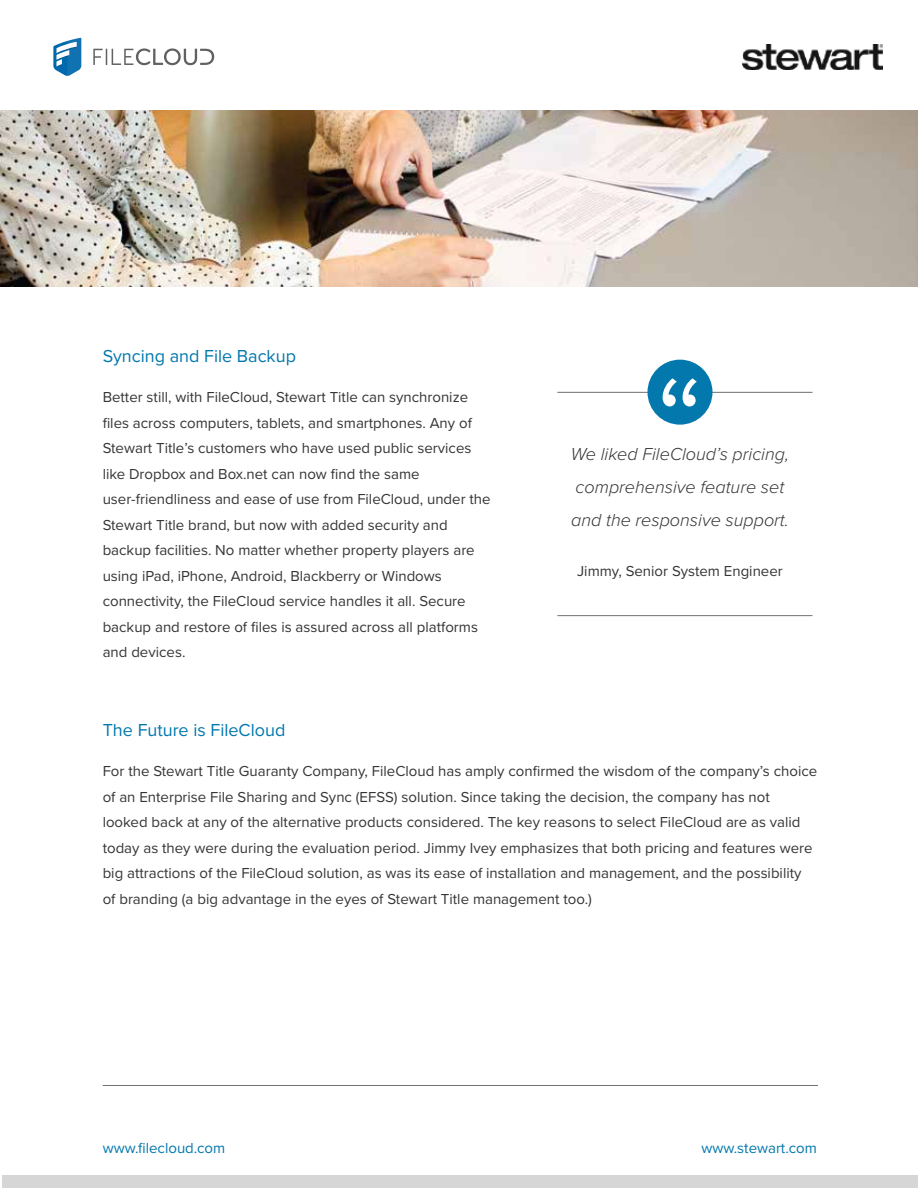
<style>
.page{position:relative;width:918px;height:1188px;background:#fff}
.page>*{position:absolute;margin:0;border:0;box-sizing:border-box;transform-origin:0 0}
.t1{font:italic 300 18px/33px "Proxima Nova";color:#353535}
.t2{font:18px "Proxima Nova";color:#0378ad}
.t3{font:15px/25.5px "Proxima Nova";color:#353535}
.t4{font:15px "Proxima Nova";color:#0378ad}
</style>
<div class="page">
<hr style="left:557px;top:615px;width:256px;height:1px;background:#707071">
<hr style="left:103px;top:1085px;width:715px;height:1px;background:#707071">
<hr style="left:557px;top:392px;width:256px;height:1px;background:#707071">
<div style="left:648px;top:360px;width:64px;height:65px;background:#0378ad;border-radius:50%"></div>
<svg style="left:663px;top:378px;width:34px;height:28px"></svg>
<div style="left:2px;top:1176px;width:916px;height:12px;background:#d6d6d6"></div>
<svg style="left:53px;top:38px;width:28px;height:38px"></svg>
<svg style="left:93px;top:48px;width:121px;height:17px"></svg>
<img style="left:743px;top:44px;width:140px;height:25px">
<img style="left:0;top:110px;width:917px;height:176px">
<p class="t2" style="left:103px;top:343px;width:195px">Syncing and File Backup</p>
<p class="t3" style="left:103px;top:384px;width:389px">Better still, with FileCloud, Stewart Title can synchronize files across computers, tablets, and smartphones. Any of Stewart Title’s customers who have used public services like Dropbox and Box.net can now find the same user-friendliness and ease of use from FileCloud, under the Stewart Title brand, but now with added security and backup facilities. No matter whether property players are using iPad, iPhone, Android, Blackberry or Windows connectivity, the FileCloud service handles it all. Secure backup and restore of files is assured across all platforms and devices.</p>
<p class="t2" style="left:103px;top:717px;width:184px">The Future is FileCloud</p>
<p class="t1" style="left:571px;top:437px;width:220px">We liked FileCloud’s pricing, comprehensive feature set and the responsive support.</p>
<p class="t3" style="left:577px;top:558px;width:207px">Jimmy, Senior System Engineer</p>
<p class="t3" style="left:103px;top:758px;width:716px">For the Stewart Title Guaranty Company, FileCloud has amply confirmed the wisdom of the company’s choice of an Enterprise File Sharing and Sync (EFSS) solution. Since taking the decision, the company has not looked back at any of the alternative products considered. The key reasons to select FileCloud are as valid today as they were during the evaluation period. Jimmy Ivey emphasizes that both pricing and features were big attractions of the FileCloud solution, as was its ease of installation and management, and the possibility of branding (a big advantage in the eyes of Stewart Title management too.)</p>
<p class="t4" style="left:103px;top:1136px;width:124px">www.filecloud.com</p>
<p class="t4" style="left:701px;top:1136px;width:117px">www.stewart.com</p>
</div>
